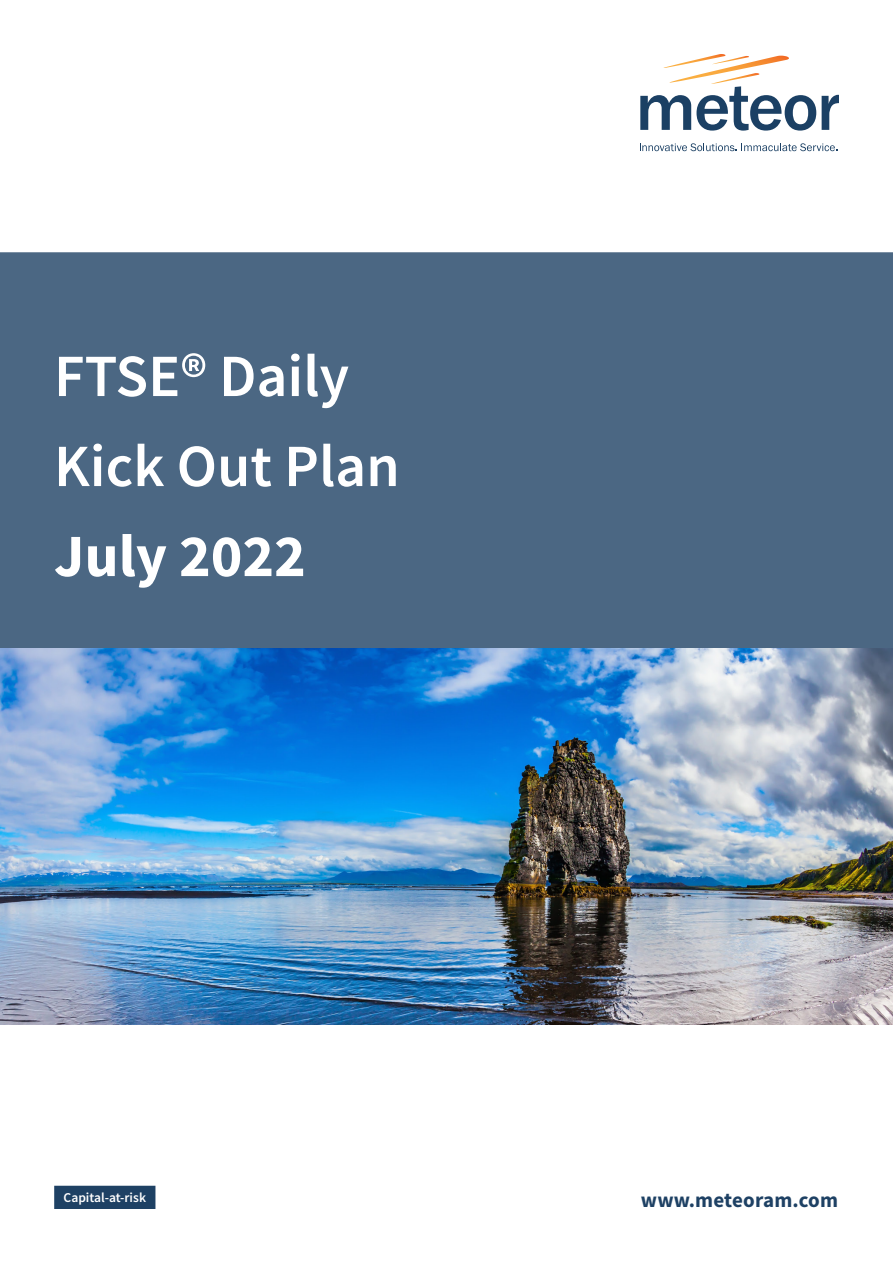
<style>
.page{position:relative;width:893px;height:1263px;background:#fff}
.page>*{position:absolute;margin:0;border:0;box-sizing:border-box;transform-origin:0 0}
.t1{font:600 60px/90px "Source Sans Pro";color:#fff}
.t2{font:700 60px "Source Sans Pro";color:#fff}
.t3{font:700 21px "Source Sans Pro";letter-spacing:.01em;color:#1e4164}
.t4{font:600 13.5px "Source Sans Pro";color:#fff}
</style>
<div class="page">
<div style="left:0;top:252px;width:893px;height:396px;background:#4b6783"></div>
<img style="left:0;top:648px;width:893px;height:377px">
<svg style="left:640px;top:54px;width:176px;height:77px"></svg>
<svg style="left:822px;top:95px;width:17px;height:35px"></svg>
<svg style="left:640px;top:143px;width:197px;height:8px"></svg>
<div style="left:55px;top:1186px;width:100px;height:22px;background:#1e4164"></div>
<div style="left:54px;top:1186px;width:101px;height:23px;border:2px solid #1e4164"></div>
<p class="t1" style="left:54px;top:330px;width:347px">FTSE® Daily<br>Kick Out Plan</p>
<p class="t2" style="left:54px;top:515px;width:253px">July 2022</p>
<p class="t4" style="left:64px;top:1189px;width:84px">Capital-at-risk</p>
<p class="t3" style="left:641px;top:1185px;width:199px">www.meteoram.com</p>
</div>
